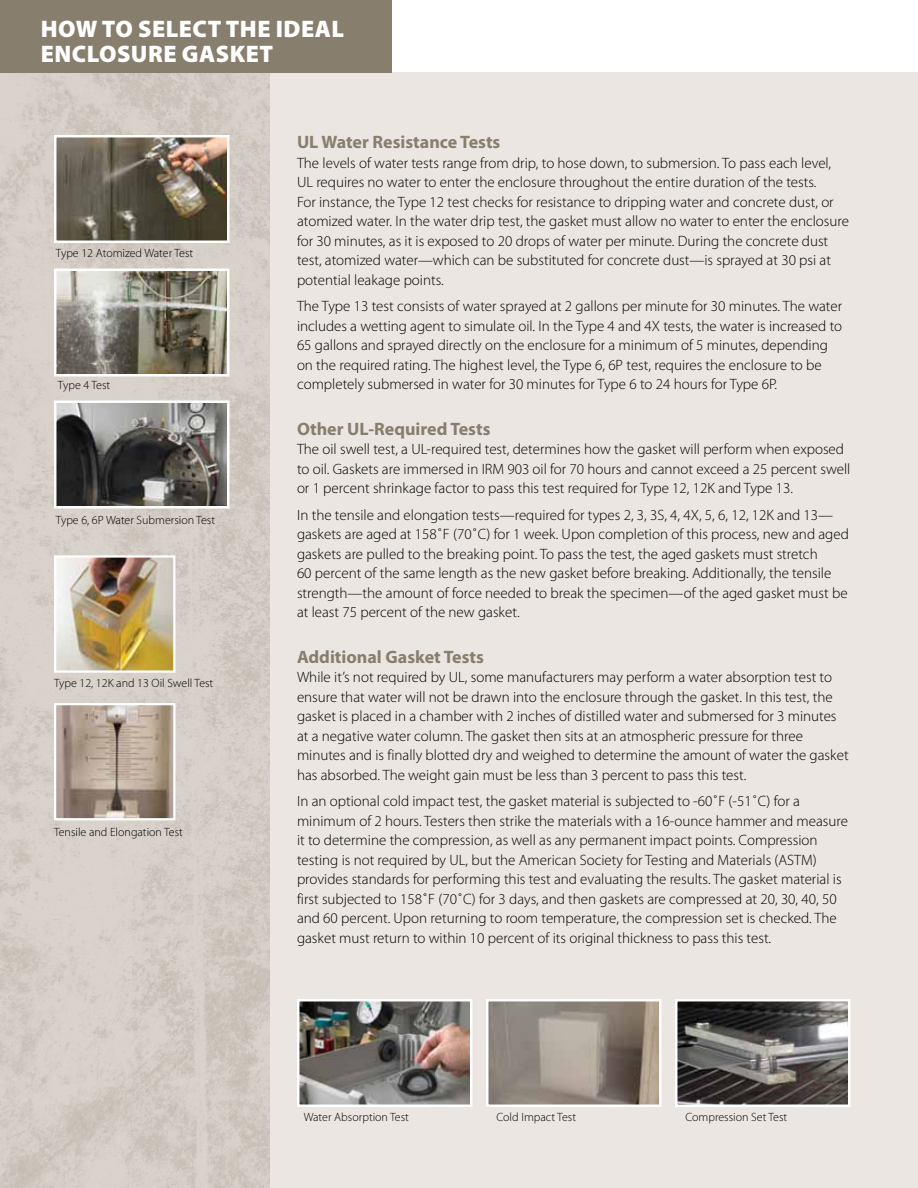
<style>
.page{position:relative;width:918px;height:1188px;background:#fff}
.page>*{position:absolute;margin:0;border:0;box-sizing:border-box;transform-origin:0 0}
.t1{font:900 24px/25.5px "Myriad Pro";letter-spacing:.02em;color:#fff}
.t2{font:700 18px "Myriad Pro";color:#887e6e}
.t3{font:300 15px/19.5px "Myriad Pro";color:#000}
.t4{font:300 12px "Myriad Pro";color:#000}
</style>
<div class="page">
<div style="left:263px;top:73px;width:655px;height:1115px;background:#ebe6e2"></div>
<img style="left:0;top:73px;width:270px;height:1115px">
<img style="left:57px;top:138px;width:170px;height:102px">
<div style="left:54px;top:135px;width:176px;height:108px;border:2px solid #fff"></div>
<img style="left:57px;top:706px;width:115px;height:111px">
<div style="left:54px;top:703px;width:121px;height:117px;border:2px solid #fff"></div>
<img style="left:57px;top:558px;width:115px;height:112px">
<div style="left:54px;top:555px;width:121px;height:118px;border:2px solid #fff"></div>
<img style="left:57px;top:272px;width:170px;height:102px">
<div style="left:54px;top:269px;width:176px;height:108px;border:2px solid #fff"></div>
<img style="left:57px;top:404px;width:170px;height:102px">
<div style="left:54px;top:401px;width:176px;height:108px;border:2px solid #fff"></div>
<img style="left:300px;top:1002px;width:170px;height:102px">
<div style="left:297px;top:999px;width:176px;height:108px;border:2px solid #fff"></div>
<img style="left:489px;top:1002px;width:170px;height:102px">
<div style="left:486px;top:999px;width:176px;height:108px;border:2px solid #fff"></div>
<img style="left:678px;top:1002px;width:170px;height:102px">
<div style="left:675px;top:999px;width:176px;height:108px;border:2px solid #fff"></div>
<div style="left:0;top:0;width:392px;height:73px;background:#887e6e"></div>
<h1 class="t1" style="left:41px;top:16px;width:305px">HOW TO SELECT THE IDEAL<br>ENCLOSURE GASKET</h1>
<p class="t4" style="left:56px;top:246px;width:139px">Type 12 Atomized Water Test</p>
<p class="t4" style="left:58px;top:378px;width:54px">Type 4 Test</p>
<p class="t4" style="left:56px;top:513px;width:161px">Type 6, 6P Water Submersion Test</p>
<p class="t4" style="left:54px;top:676px;width:161px">Type 12, 12K and 13 Oil Swell Test</p>
<p class="t4" style="left:54px;top:825px;width:130px">Tensile and Elongation Test</p>
<p class="t2" style="left:297px;top:131px;width:205px">UL Water Resistance Tests</p>
<p class="t3" style="left:297px;top:154px;width:554px">The levels of water tests range from drip, to hose down, to submersion. To pass each level, UL requires no water to enter the enclosure throughout the entire duration of the tests.<br>For instance, the Type 12 test checks for resistance to dripping water and concrete dust, or atomized water. In the water drip test, the gasket must allow no water to enter the enclosure for 30 minutes, as it is exposed to 20 drops of water per minute. During the concrete dust test, atomized water—which can be substituted for concrete dust—is sprayed at 30 psi at potential leakage points.</p>
<p class="t3" style="left:297px;top:297px;width:547px">The Type 13 test consists of water sprayed at 2 gallons per minute for 30 minutes. The water includes a wetting agent to simulate oil. In the Type 4 and 4X tests, the water is increased to 65 gallons and sprayed directly on the enclosure for a minimum of 5 minutes, depending on the required rating. The highest level, the Type 6, 6P test, requires the enclosure to be completely submersed in water for 30 minutes for Type 6 to 24 hours for Type 6P.</p>
<p class="t2" style="left:297px;top:417px;width:195px">Other UL-Required Tests</p>
<p class="t3" style="left:297px;top:440px;width:555px">The oil swell test, a UL-required test, determines how the gasket will perform when exposed to oil. Gaskets are immersed in IRM 903 oil for 70 hours and cannot exceed a 25 percent swell or 1 percent shrinkage factor to pass this test required for Type 12, 12K and Type 13.</p>
<p class="t3" style="left:297px;top:505px;width:553px">In the tensile and elongation tests—required for types 2, 3, 3S, 4, 4X, 5, 6, 12, 12K and 13— gaskets are aged at 158˚F (70˚C) for 1 week. Upon completion of this process, new and aged gaskets are pulled to the breaking point. To pass the test, the aged gaskets must stretch<br>60 percent of the same length as the new gasket before breaking. Additionally, the tensile strength—the amount of force needed to break the specimen—of the aged gasket must be at least 75 percent of the new gasket.</p>
<p class="t2" style="left:297px;top:645px;width:188px">Additional Gasket Tests</p>
<p class="t3" style="left:297px;top:668px;width:553px">While it’s not required by UL, some manufacturers may perform a water absorption test to ensure that water will not be drawn into the enclosure through the gasket. In this test, the gasket is placed in a chamber with 2 inches of distilled water and submersed for 3 minutes at a negative water column. The gasket then sits at an atmospheric pressure for three minutes and is finally blotted dry and weighed to determine the amount of water the gasket has absorbed. The weight gain must be less than 3 percent to pass this test.</p>
<p class="t3" style="left:297px;top:792px;width:553px">In an optional cold impact test, the gasket material is subjected to -60˚F (-51˚C) for a minimum of 2 hours. Testers then strike the materials with a 16-ounce hammer and measure it to determine the compression, as well as any permanent impact points. Compression testing is not required by UL, but the American Society for Testing and Materials (ASTM) provides standards for performing this test and evaluating the results. The gasket material is first subjected to 158˚F (70˚C) for 3 days, and then gaskets are compressed at 20, 30, 40, 50 and 60 percent. Upon returning to room temperature, the compression set is checked. The gasket must return to within 10 percent of its original thickness to pass this test.</p>
<p class="t4" style="left:304px;top:1110px;width:107px">Water Absorption Test</p>
<p class="t4" style="left:496px;top:1110px;width:81px">Cold Impact Test</p>
<p class="t4" style="left:686px;top:1110px;width:103px">Compression Set Test</p>
</div>
